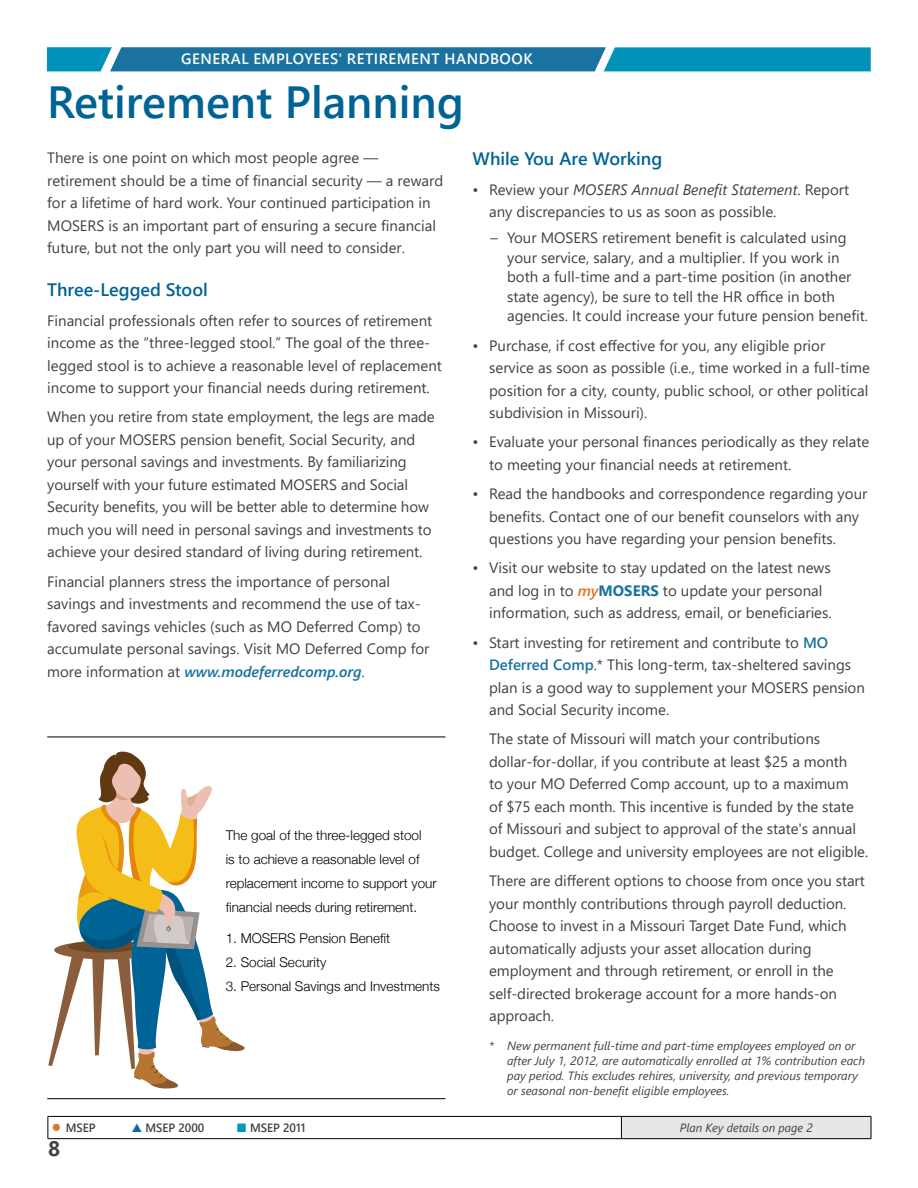
<style>
.page{position:relative;width:918px;height:1188px;background:#fff}
.page>*{position:absolute;margin:0;border:0;box-sizing:border-box;transform-origin:0 0}
.t1{font:600 45px "Segoe UI";color:#006395}
.t2{font:700 21px "Segoe UI";color:#414042}
.t3{font:600 18px "Segoe UI";color:#006395}
.t4{font:15px/22.5px "Segoe UI";color:#414042}
.t5{font:600 15px "Segoe UI";letter-spacing:.035em;color:#fff}
.t6{font:300 13.5px/24px "Helvetica Neue";color:#000}
.t7{font:italic 12px/15px "Segoe UI";color:#414042}
.t8{font:600 12px "Segoe UI";color:#414042}
.s1{font-weight:600;font-style:italic;color:#1a72a0}
.s2{font-style:italic}
.s3{font-weight:600;font-style:italic;color:#e07529}
.s4{font-weight:700;color:#1a72a0}
.s5{font-weight:600;color:#1a72a0}
.s6{font-weight:400;font-size:16.5px;color:#e07529}
.s7{font-weight:400;color:#0e6c9b}
.s8{font-weight:400;color:#0098c0}
</style>
<div class="page">
<svg style="left:46px;top:47px;width:825px;height:24px;background:#1883ad"></svg>
<div style="left:621px;top:1116px;width:250px;height:23px;background:#e6e7e8"></div>
<svg style="left:621px;top:1117px;width:1px;height:21px"></svg>
<hr style="left:48px;top:1116px;width:573px;height:1px;background:#000">
<svg style="left:48px;top:1117px;width:1px;height:21px"></svg>
<hr style="left:621px;top:1116px;width:250px;height:1px;background:#000">
<svg style="left:871px;top:1117px;width:1px;height:21px"></svg>
<hr style="left:48px;top:1138px;width:573px;height:1px;background:#000">
<hr style="left:621px;top:1138px;width:250px;height:1px;background:#000">
<svg style="left:48px;top:751px;width:197px;height:338px"></svg>
<hr style="left:47px;top:737px;width:399px;height:1px;background:#000">
<hr style="left:47px;top:1098px;width:399px;height:1px;background:#000">
<p class="t5" style="left:181px;top:44px;width:353px">GENERAL EMPLOYEES' RETIREMENT HANDBOOK</p>
<h1 class="t1" style="left:47px;top:59px;width:418px">Retirement Planning</h1>
<p class="t4" style="left:47px;top:145px;width:397px">There is one point on which most people agree — retirement should be a time of financial security — a reward for a lifetime of hard work. Your continued participation in MOSERS is an important part of ensuring a secure financial future, but not the only part you will need to consider.</p>
<p class="t3" style="left:47px;top:273px;width:162px">Three-Legged Stool</p>
<p class="t4" style="left:47px;top:308px;width:396px">Financial professionals often refer to sources of retirement income as the “three-legged stool.” The goal of the three&shy;legged stool is to achieve a reasonable level of replacement income to support your financial needs during retirement.</p>
<p class="t4" style="left:47px;top:404px;width:389px">When you retire from state employment, the legs are made up of your MOSERS pension benefit, Social Security, and your personal savings and investments. By familiarizing yourself with your future estimated MOSERS and Social Security benefits, you will be better able to determine how much you will need in personal savings and investments to achieve your desired standard of living during retirement.</p>
<p class="t4" style="left:47px;top:569px;width:384px">Financial planners stress the importance of personal savings and investments and recommend the use of tax&shy;favored savings vehicles (such as MO Deferred Comp) to accumulate personal savings. Visit MO Deferred Comp for more information at <span class="s1">www.modeferredcomp.org</span>.</p>
<p class="t6" style="left:226px;top:822px;width:213px">The goal of the three-legged stool<br>is to achieve a reasonable level of replacement income to support your financial needs during retirement.</p>
<p class="t6" style="left:226px;top:925px;width:166px">1. MOSERS Pension Benefit</p>
<p class="t6" style="left:226px;top:949px;width:102px">2. Social Security</p>
<p class="t6" style="left:226px;top:973px;width:216px">3. Personal Savings and Investments</p>
<p class="t3" style="left:473px;top:142px;width:191px">While You Are Working</p>
<p class="t4" style="left:489px;top:177px;width:362px;text-indent:-16px">• Review your <span class="s2">MOSERS Annual Benefit Statement</span>. Report any discrepancies to us as soon as possible.</p>
<p class="t4" style="left:507px;top:227px;width:362px;line-height:19.5px;text-indent:-16px">– Your MOSERS retirement benefit is calculated using your service, salary, and a multiplier. If you work in both a full-time and a part-time position (in another state agency), be sure to tell the HR office in both agencies. It could increase your future pension benefit.</p>
<p class="t4" style="left:489px;top:333px;width:382px;text-indent:-16px">• Purchase, if cost effective for you, any eligible prior service as soon as possible (i.e., time worked in a full-time position for a city, county, public school, or other political subdivision in Missouri).</p>
<p class="t4" style="left:489px;top:429px;width:382px;text-indent:-16px">• Evaluate your personal finances periodically as they relate to meeting your financial needs at retirement.</p>
<p class="t4" style="left:489px;top:481px;width:380px;text-indent:-16px">• Read the handbooks and correspondence regarding your benefits. Contact one of our benefit counselors with any questions you have regarding your pension benefits.</p>
<p class="t4" style="left:489px;top:555px;width:344px;text-indent:-16px">• Visit our website to stay updated on the latest news and log in to <span class="s3">my</span><span class="s4">MOSERS</span> to update your personal information, such as address, email, or beneficiaries.</p>
<p class="t4" style="left:489px;top:630px;width:377px;text-indent:-16px">• Start investing for retirement and contribute to <span class="s5">MO Deferred Comp</span>.* This long-term, tax-sheltered savings plan is a good way to supplement your MOSERS pension and Social Security income.</p>
<p class="t4" style="left:489px;top:726px;width:381px">The state of Missouri will match your contributions dollar-for-dollar, if you contribute at least $25 a month<br>to your MO Deferred Comp account, up to a maximum<br>of $75 each month. This incentive is funded by the state of Missouri and subject to approval of the state's annual budget. College and university employees are not eligible.</p>
<p class="t4" style="left:489px;top:868px;width:377px">There are different options to choose from once you start your monthly contributions through payroll deduction.<br>Choose to invest in a Missouri Target Date Fund, which automatically adjusts your asset allocation during employment and through retirement, or enroll in the self-directed brokerage account for a more hands-on approach.</p>
<p class="t7" style="left:507px;top:1037px;width:360px;text-indent:-18px">* New permanent full-time and part-time employees employed on or after July 1, 2012, are automatically enrolled at 1% contribution each pay period. This excludes rehires, university, and previous temporary or seasonal non-benefit eligible employees.</p>
<p class="t8" style="left:51px;top:1116px;width:46px"><span class="s6">●</span> MSEP</p>
<p class="t8" style="left:132px;top:1116px;width:74px"><span class="s7">▲</span> MSEP 2000</p>
<p class="t8" style="left:236px;top:1116px;width:71px"><span class="s8">■</span> MSEP 2011</p>
<p class="t7" style="left:680px;top:1119px;width:134px">Plan Key details on page 2</p>
<h2 class="t2" style="left:48px;top:1129px;width:14px">8</h2>
</div>
